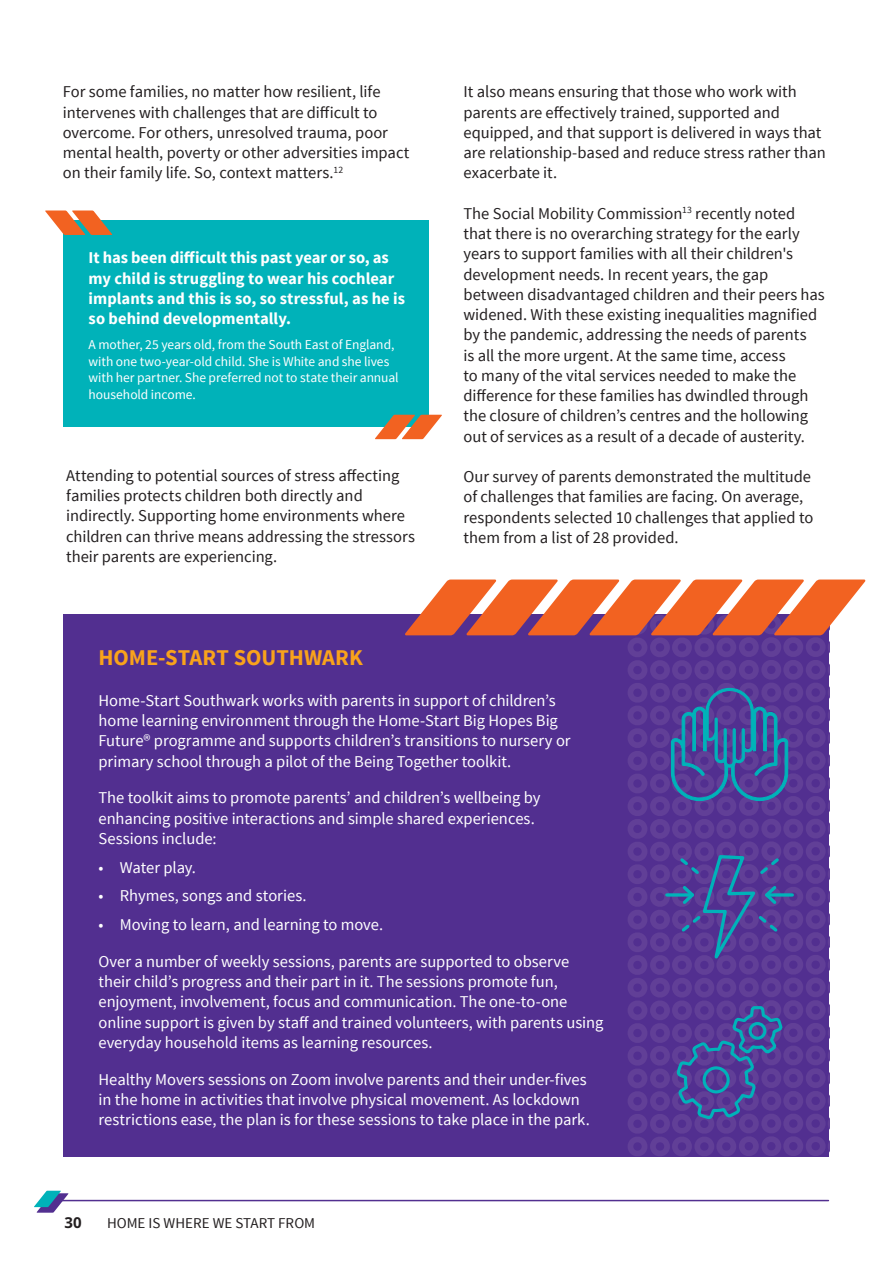
<style>
.page{position:relative;width:893px;height:1263px;background:#fff}
.page>*{position:absolute;margin:0;border:0;box-sizing:border-box;transform-origin:0 0}
.t1{font:700 22.5px "Source Sans Pro";color:#f9a31b}
.t2{font:16.5px/20.2px "Source Sans Pro";color:#231f20}
.t3{font:16.5px/20.2px "Source Sans Pro";color:#fff}
.t4{font:700 16.5px/20.2px "Source Sans Pro";color:#fff}
.t5{font:15px "Source Sans Pro";color:#231f20}
.t6{font:700 15px "Noto Sans";color:#231f20}
.t7{font:13.5px/16.5px "Source Sans Pro";letter-spacing:-.005em;color:#fff}
</style>
<div class="page">
<hr style="left:58px;top:1200px;width:770px;height:1px;background:#522f90">
<svg style="left:34px;top:1191px;width:34px;height:22px"></svg>
<div style="left:64px;top:614px;width:765px;height:543px;background:#522f90"></div>
<div style="left:63px;top:220px;width:365px;height:207px;background:#00b2b9"></div>
<svg style="left:45px;top:210px;width:67px;height:25px"></svg>
<svg style="left:375px;top:415px;width:67px;height:24px"></svg>
<svg style="left:405px;top:579px;width:461px;height:577px"></svg>
<p class="t2" style="left:63px;top:82px;width:348px">For some families, no matter how resilient, life intervenes with challenges that are difficult to overcome. For others, unresolved trauma, poor mental health, poverty or other adversities impact on their family life. So, context matters.<sup>12</sup></p>
<p class="t4" style="left:89px;top:248px;width:318px">It has been difficult this past year or so, as my child is struggling to wear his cochlear implants and this is so, so stressful, as he is so behind developmentally.</p>
<p class="t7" style="left:89px;top:337px;width:312px">A mother, 25 years old, from the South East of England, with one two-year-old child. She is White and she lives with her partner. She preferred not to state their annual household income.</p>
<p class="t2" style="left:66px;top:465px;width:350px">Attending to potential sources of stress affecting families protects children both directly and indirectly. Supporting home environments where children can thrive means addressing the stressors their parents are experiencing.</p>
<p class="t2" style="left:463px;top:82px;width:364px">It also means ensuring that those who work with parents are effectively trained, supported and equipped, and that support is delivered in ways that are relationship-based and reduce stress rather than exacerbate it.</p>
<p class="t2" style="left:463px;top:204px;width:363px">The Social Mobility Commission<sup>13</sup> recently noted that there is no overarching strategy for the early years to support families with all their children's development needs. In recent years, the gap between disadvantaged children and their peers has widened. With these existing inequalities magnified by the pandemic, addressing the needs of parents<br>is all the more urgent. At the same time, access<br>to many of the vital services needed to make the difference for these families has dwindled through the closure of children’s centres and the hollowing out of services as a result of a decade of austerity.</p>
<p class="t2" style="left:463px;top:467px;width:351px">Our survey of parents demonstrated the multitude of challenges that families are facing. On average, respondents selected 10 challenges that applied to them from a list of 28 provided.</p>
<h1 class="t1" style="left:99px;top:643px;width:266px">HOME-START SOUTHWARK</h1>
<p class="t3" style="left:99px;top:690px;width:474px">Home-Start Southwark works with parents in support of children’s home learning environment through the Home-Start Big Hopes Big Future® programme and supports children’s transitions to nursery or primary school through a pilot of the Being Together toolkit.</p>
<p class="t3" style="left:99px;top:788px;width:443px">The toolkit aims to promote parents’ and children’s wellbeing by enhancing positive interactions and simple shared experiences.<br>Sessions include:</p>
<p class="t3" style="left:99px;top:857px;width:99px">• Water play.</p>
<p class="t3" style="left:99px;top:886px;width:210px">• Rhymes, songs and stories.</p>
<p class="t3" style="left:99px;top:915px;width:286px">• Moving to learn, and learning to move.</p>
<p class="t3" style="left:99px;top:951px;width:506px">Over a number of weekly sessions, parents are supported to observe their child’s progress and their part in it. The sessions promote fun, enjoyment, involvement, focus and communication. The one-to-one online support is given by staff and trained volunteers, with parents using everyday household items as learning resources.</p>
<p class="t3" style="left:99px;top:1069px;width:493px">Healthy Movers sessions on Zoom involve parents and their under-fives in the home in activities that involve physical movement. As lockdown restrictions ease, the plan is for these sessions to take place in the park.</p>
<p class="t6" style="left:64px;top:1212px;width:19px">30</p>
<p class="t5" style="left:107px;top:1214px;width:210px">HOME IS WHERE WE START FROM</p>
</div>
